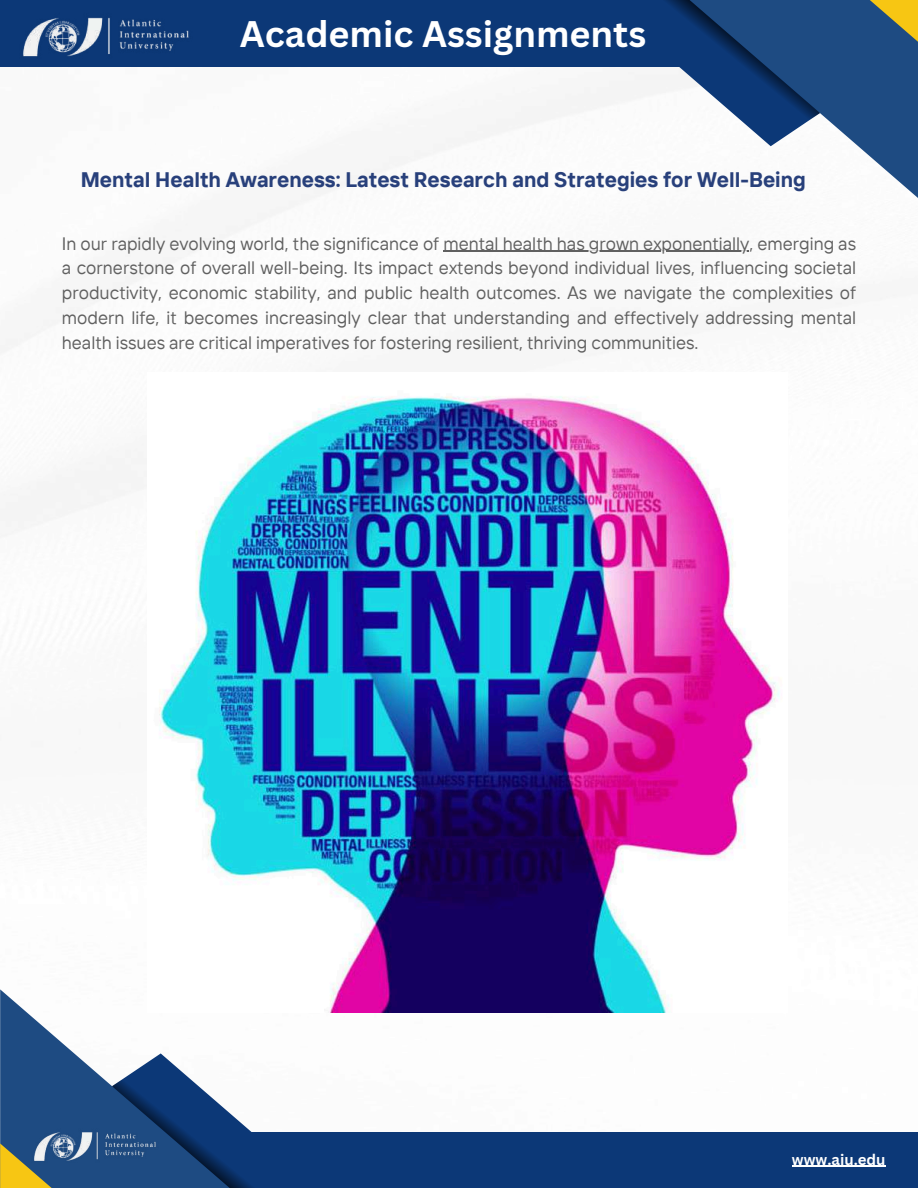
<style>
.page{position:relative;width:918px;height:1188px;background:#fff}
.page>*{position:absolute;margin:0;border:0;box-sizing:border-box;transform-origin:0 0}
.t1{font:700 36px "Canva Sans";color:#fff}
.t2{font:700 24px "Canva Sans";color:#fff}
.t3{font:700 21px "TT Interphases";color:#28407b}
.t4{font:18px/24.8px "TT Interphases";color:#606060;text-align:justify}
.t5{font:700 15px "Canva Sans";color:#fff}
</style>
<div class="page">
<img style="left:0;top:66px;width:895px;height:471px">
<div style="left:0;top:0;width:699px;height:66px;background:#0c3877"></div>
<svg style="left:648px;top:0;width:270px;height:211px"></svg>
<svg style="left:828px;top:0;width:90px;height:55px;background:#4a646b"></svg>
<svg style="left:560px;top:0;width:260px;height:146px"></svg>
<img style="left:20px;top:17px;width:172px;height:50px">
<div style="left:175px;top:1132px;width:743px;height:56px;background:#0c3877"></div>
<svg style="left:0;top:989px;width:112px;height:199px;fill:#1e4b82"></svg>
<svg style="left:0;top:1143px;width:104px;height:45px;background:#757c55"></svg>
<svg style="left:112px;top:1053px;width:140px;height:135px"></svg>
<img style="left:31px;top:1124px;width:127px;height:44px">
<img style="left:147px;top:373px;width:640px;height:640px">
<hr style="left:792px;top:1166px;width:94px;height:1px;background:#fff">
<hr style="left:443px;top:251px;width:306px;height:1px;background:#606060">
<h2 class="t2" style="left:331px;top:8px;width:296px">AIU Student Publications</h2>
<h1 class="t1" style="left:240px;top:9px;width:408px">Academic Assignments</h1>
<p class="t3" style="left:81px;top:166px;width:727px">Mental Health Awareness: Latest Research and Strategies for Well-Being</p>
<p class="t4" style="left:62px;top:231px;width:796px">In our rapidly evolving world, the significance of mental health has grown exponentially, emerging as a cornerstone of overall well-being. Its impact extends beyond individual lives, influencing societal productivity, economic stability, and public health outcomes. As we navigate the complexities of modern life, it becomes increasingly clear that understanding and effectively addressing mental health issues are critical imperatives for fostering resilient, thriving communities.</p>
<p class="t5" style="left:792px;top:1149px;width:95px">www.aiu.edu</p>
</div>
